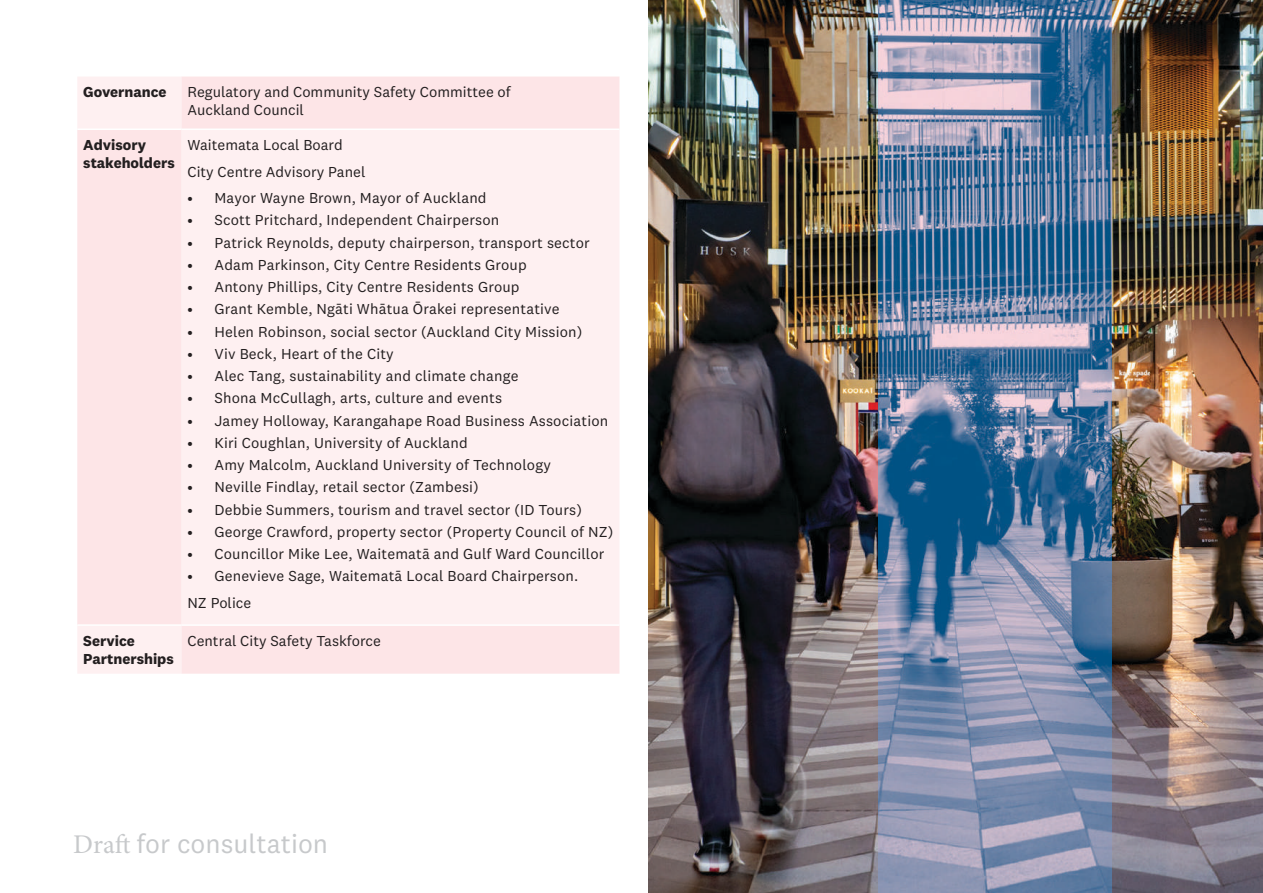
<style>
.page{position:relative;width:1263px;height:893px;background:#fff}
.page>*{position:absolute;margin:0;border:0;box-sizing:border-box;transform-origin:0 0}
.t1{font:27px "National 2";color:#c7c9cb}
.t2{font:15px/26.5px "National 2";letter-spacing:.01em;color:#231f20}
.t3{font:700 15px/18px "National 2";color:#231f20}
.s1{font-family:"Minion Pro"}
</style>
<div class="page">
<svg style="left:77px;top:77px;width:542px;height:597px;fill:#fef0f1"></svg>
<hr style="left:77px;top:129px;width:104px;height:1px;background:#fff">
<hr style="left:181px;top:129px;width:438px;height:1px;background:#fff">
<hr style="left:77px;top:624px;width:104px;height:2px;background:#fff">
<hr style="left:181px;top:624px;width:438px;height:2px;background:#fff">
<img style="left:648px;top:0;width:615px;height:893px">
<img style="left:878px;top:0;width:234px;height:893px">
<p class="t3" style="left:83px;top:83px;width:85px">Governance</p>
<p class="t2" style="left:187px;top:83px;width:325px;line-height:18px">Regulatory and Community Safety Committee of<br>Auckland Council</p>
<p class="t3" style="left:83px;top:136px;width:93px">Advisory stakeholders</p>
<p class="t2" style="left:187px;top:131px;width:179px">Waitemata Local Board<br>City Centre Advisory Panel</p>
<p class="t2" style="left:187px;top:184px;width:301px">• Mayor Wayne Brown, Mayor of Auckland</p>
<p class="t2" style="left:187px;top:207px;width:313px">• Scott Pritchard, Independent Chairperson</p>
<p class="t2" style="left:187px;top:229px;width:404px">• Patrick Reynolds, deputy chairperson, transport sector</p>
<p class="t2" style="left:187px;top:251px;width:341px">• Adam Parkinson, City Centre Residents Group</p>
<p class="t2" style="left:187px;top:273px;width:334px">• Antony Phillips, City Centre Residents Group</p>
<p class="t2" style="left:187px;top:296px;width:374px">• Grant Kemble, Ngāti Whātua Ōrakei representative</p>
<p class="t2" style="left:187px;top:318px;width:396px">• Helen Robinson, social sector (Auckland City Mission)</p>
<p class="t2" style="left:187px;top:340px;width:208px">• Viv Beck, Heart of the City</p>
<p class="t2" style="left:187px;top:362px;width:333px">• Alec Tang, sustainability and climate change</p>
<p class="t2" style="left:187px;top:385px;width:316px">• Shona McCullagh, arts, culture and events</p>
<p class="t2" style="left:187px;top:407px;width:422px">• Jamey Holloway, Karangahape Road Business Association</p>
<p class="t2" style="left:187px;top:429px;width:282px">• Kiri Coughlan, University of Auckland</p>
<p class="t2" style="left:187px;top:452px;width:365px">• Amy Malcolm, Auckland University of Technology</p>
<p class="t2" style="left:187px;top:474px;width:293px">• Neville Findlay, retail sector (Zambesi)</p>
<p class="t2" style="left:187px;top:496px;width:396px">• Debbie Summers, tourism and travel sector (ID Tours)</p>
<p class="t2" style="left:187px;top:518px;width:427px">• George Crawford, property sector (Property Council of NZ)</p>
<p class="t2" style="left:187px;top:541px;width:418px">• Councillor Mike Lee, Waitematā and Gulf Ward Councillor</p>
<p class="t2" style="left:187px;top:563px;width:392px">• Genevieve Sage, Waitematā Local Board Chairperson.<br>NZ Police</p>
<p class="t3" style="left:83px;top:631px;width:92px">Service<br>Partnerships</p>
<p class="t2" style="left:187px;top:627px;width:195px">Central City Safety Taskforce</p>
<h1 class="t1" style="left:73px;top:828px;width:256px"><span class="s1">Draft</span> for consultation</h1>
</div>
